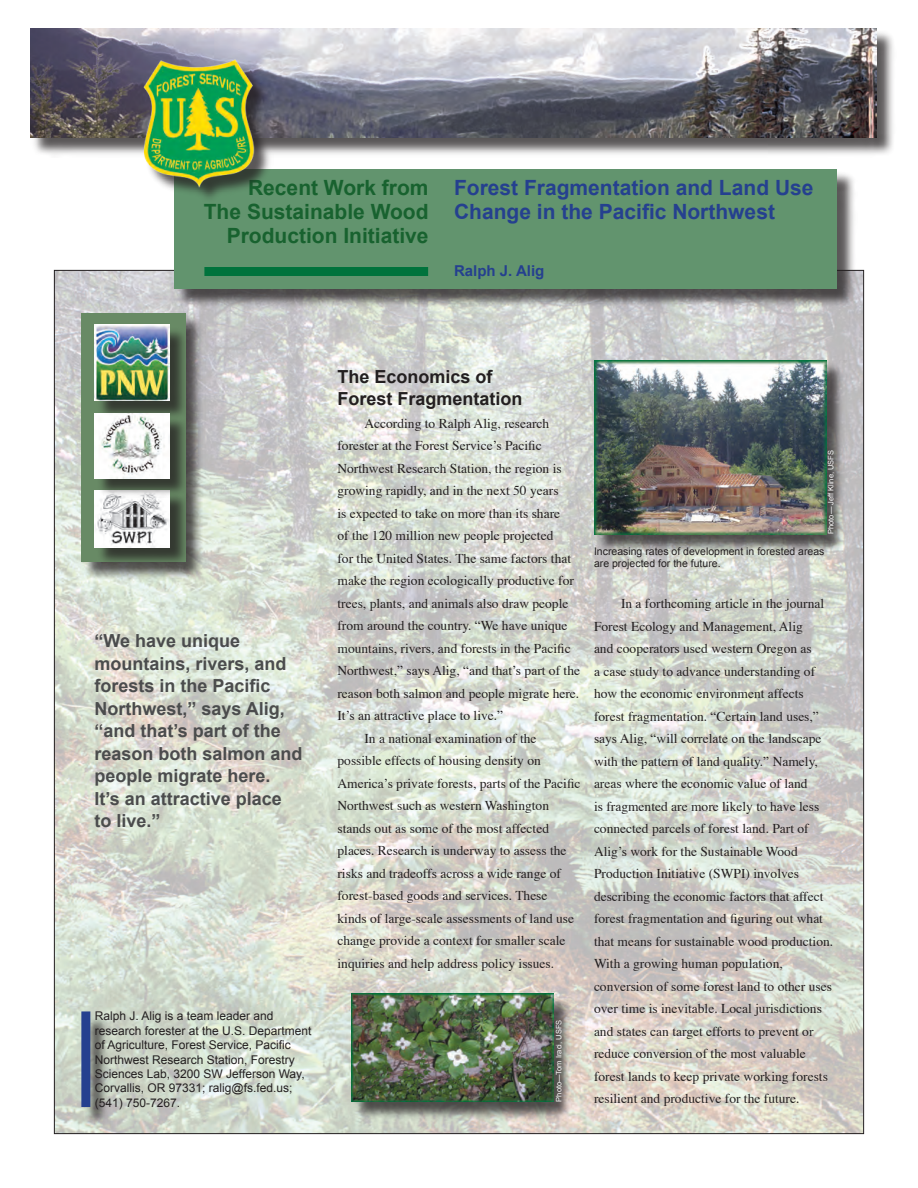
<style>
.page{position:relative;width:918px;height:1188px;background:#fff}
.page>*{position:absolute;margin:0;border:0;box-sizing:border-box;transform-origin:0 0}
.t1{font:700 21px/24px "Arial";color:#25408f}
.Title_SWPI{font:700 21px "Arial";color:#18622f}
.Call_out{font:700 18px/22.5px "Arial";color:#4b4c4d}
.Heading_1{font:700 18px/22.5px "Arial";color:#231f20}
.Author_s_byline{font:700 15px "Arial";color:#25408f}
.Body_text{font:13.5px/22.5px "Times";color:#231f20}
.Author_s__block{font:12px/14.4px "Arial";color:#231f20}
.Image_caption{font:10.5px/12.6px "Arial";color:#231f20}
.photo_credit{font:7.5px "Arial";color:#fff}
</style>
<div class="page">
<img style="left:56px;top:272px;width:806px;height:860px">
<div style="left:175px;top:170px;width:682px;height:139px;background:#231f20;opacity:.75"></div>
<div style="left:174px;top:169px;width:663px;height:120px;background:#62946e"></div>
<div style="left:31px;top:29px;width:866px;height:128px;background:#231f20;opacity:.75"></div>
<img style="left:30px;top:28px;width:847px;height:109px">
<div style="left:145px;top:61px;width:129px;height:144px;background:#231f20;opacity:.75"></div>
<img style="left:137px;top:54px;width:128px;height:139px">
<div style="left:82px;top:314px;width:124px;height:268px;background:#231f20;opacity:.75"></div>
<div style="left:81px;top:313px;width:104px;height:249px;background:#688a65"></div>
<div style="left:95px;top:491px;width:95px;height:76px;background:#231f20;opacity:.75"></div>
<img style="left:94px;top:490px;width:76px;height:57px">
<div style="left:95px;top:325px;width:94px;height:95px;background:#231f20;opacity:.75"></div>
<img style="left:95px;top:325px;width:74px;height:76px">
<div style="left:95px;top:415px;width:95px;height:83px;background:#231f20;opacity:.75"></div>
<img style="left:95px;top:414px;width:75px;height:64px">
<div style="left:204px;top:267px;width:224px;height:9px;background:#00733c"></div>
<div style="left:82px;top:1012px;width:28px;height:115px;background:#231f20;opacity:.75"></div>
<div style="left:81px;top:1011px;width:9px;height:96px;background:#25408f"></div>
<div style="left:595px;top:361px;width:251px;height:193px;background:#231f20;opacity:.75"></div>
<img style="left:594px;top:360px;width:232px;height:174px">
<div style="left:352px;top:994px;width:222px;height:128px;background:#231f20;opacity:.75"></div>
<img style="left:351px;top:994px;width:202px;height:108px">
<p class="Title_SWPI" style="left:248px;top:176px;width:182px">Recent Work from</p>
<p class="Title_SWPI" style="left:204px;top:200px;width:226px">The Sustainable Wood</p>
<p class="Title_SWPI" style="left:227px;top:224px;width:203px">Production Initiative</p>
<p class="t1" style="left:454px;top:175px;width:361px">Forest Fragmentation and Land Use<br>Change in the Pacific Northwest</p>
<p class="Author_s_byline" style="left:454px;top:262px;width:92px">Ralph J. Alig</p>
<p class="Call_out" style="left:94px;top:630px;width:210px">“We have unique mountains, rivers, and forests in the Pacific<br>Northwest,” says Alig, “and that’s part of the reason both salmon and people migrate here.<br>It’s an attractive place to live.”</p>
<p class="Author_s__block" style="left:95px;top:1009px;width:218px">Ralph J. Alig is a team leader and research forester at the U.S. Department of Agriculture, Forest Service, Pacific Northwest Research Station, Forestry Sciences Lab, 3200 SW Jefferson Way, Corvallis, OR 97331; ralig@fs.fed.us; (541) 750-7267.</p>
<p class="Heading_1" style="left:338px;top:365px;width:187px">The Economics of<br>Forest Fragmentation</p>
<p class="Body_text" style="left:338px;top:411px;width:244px;text-indent:27px">According to Ralph Alig, research forester at the Forest Service’s Pacific Northwest Research Station, the region is growing rapidly, and in the next 50 years<br>is expected to take on more than its share<br>of the 120 million new people projected<br>for the United States. The same factors that make the region ecologically productive for trees, plants, and animals also draw people from around the country. “We have unique mountains, rivers, and forests in the Pacific Northwest,” says Alig, “and that’s part of the reason both salmon and people migrate here.<br>It’s an attractive place to live.”</p>
<p class="Body_text" style="left:338px;top:726px;width:245px;text-indent:27px">In a national examination of the possible effects of housing density on America’s private forests, parts of the Pacific Northwest such as western Washington stands out as some of the most affected places. Research is underway to assess the risks and tradeoffs across a wide range of forest-based goods and services. These<br>kinds of large-scale assessments of land use change provide a context for smaller scale inquiries and help address policy issues.</p>
<p class="photo_credit" style="left:555px;top:1102px;width:83px;rotate:-90deg">Photo—Tom Iraci, USFS</p>
<p class="photo_credit" style="left:827px;top:534px;width:86px;rotate:-90deg">Photo— Jeff Kline, USFS</p>
<p class="Image_caption" style="left:594px;top:545px;width:232px">Increasing rates of development in forested areas are projected for the future.</p>
<p class="Body_text" style="left:594px;top:591px;width:241px;text-indent:27px">In a forthcoming article in the journal Forest Ecology and Management, Alig<br>and cooperators used western Oregon as<br>a case study to advance understanding of how the economic environment affects forest fragmentation. “Certain land uses,” says Alig, “will correlate on the landscape with the pattern of land quality.” Namely, areas where the economic value of land<br>is fragmented are more likely to have less connected parcels of forest land. Part of Alig’s work for the Sustainable Wood Production Initiative (SWPI) involves describing the economic factors that affect forest fragmentation and figuring out what that means for sustainable wood production.<br>With a growing human population, conversion of some forest land to other uses over time is inevitable. Local jurisdictions and states can target efforts to prevent or reduce conversion of the most valuable forest lands to keep private working forests resilient and productive for the future.</p>
</div>
